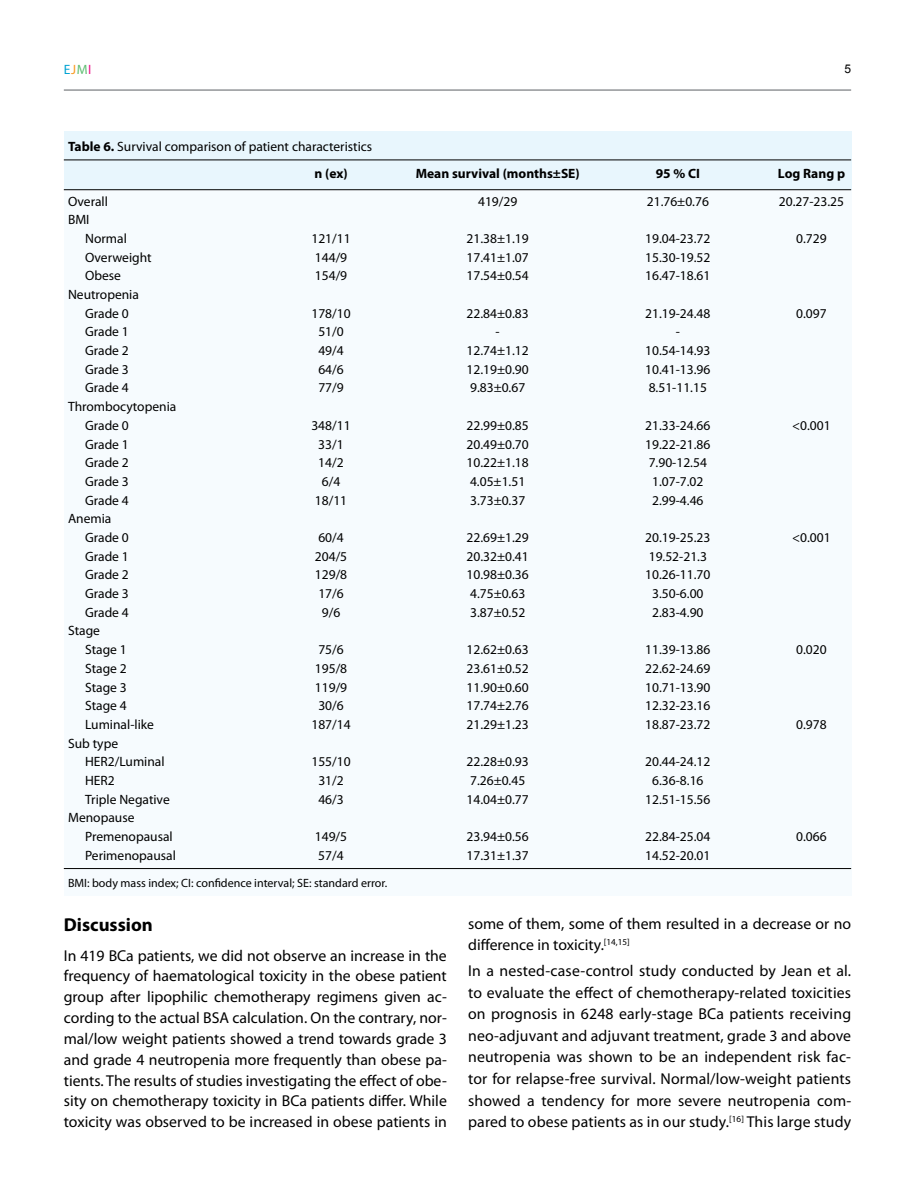
<style>
.page{position:relative;width:915px;height:1191px;background:#fff}
.page>*{position:absolute;margin:0;border:0;box-sizing:border-box;transform-origin:0 0}
.t1{font:700 18.75px "Myriad Pro";color:#000}
.t2{font:15.75px/20.9px "Myriad Pro";color:#000;text-align:justify}
.t3{font:13.5px/18.8px "Myriad Pro";color:#000}
.t4{font:700 13.5px "Myriad Pro";color:#000}
.t5{font:13.5px "Myriad Pro";color:#00a3d3}
.t6{font:12px "Myriad Pro";color:#000}
.t7{font:12px "Arial";color:#000}
.s1{color:#f8991f}
.s2{color:#5ebd72}
.s3{color:#eb138b}
.s4{font-weight:700}
</style>
<div class="page">
<hr style="left:64px;top:89px;width:786px;height:2px;background:#939598">
<div style="left:64px;top:131px;width:786px;height:764px;background:#f6fbfe"></div>
<div style="left:64px;top:131px;width:786px;height:59px;background:#e8f6fd"></div>
<hr style="left:64px;top:189px;width:786px;height:1px;background:#000">
<hr style="left:64px;top:160px;width:786px;height:1px;background:#000">
<hr style="left:64px;top:868px;width:786px;height:1px;background:#000">
<p class="t5" style="left:64px;top:61px;width:29px">E<span class="s1">J</span><span class="s2">M</span><span class="s3">I</span></p>
<p class="t7" style="left:844px;top:60px;width:8px">5</p>
<p class="t3" style="left:314px;top:133px;width:59px;line-height:27.2px;text-indent:-246px"><span class="s4">Table 6.</span> Survival comparison of patient characteristics <span class="s4">n (ex)</span></p>
<p class="t4" style="left:415px;top:165px;width:165px">Mean survival (months±SE)</p>
<p class="t4" style="left:655px;top:165px;width:46px">95 % CI</p>
<p class="t4" style="left:777px;top:165px;width:69px">Log Rang p</p>
<p class="t3" style="left:68px;top:191px;width:41px">Overall</p>
<p class="t3" style="left:478px;top:191px;width:41px">419/29</p>
<p class="t3" style="left:646px;top:191px;width:64px">21.76±0.76</p>
<p class="t3" style="left:778px;top:191px;width:67px">20.27-23.25</p>
<p class="t3" style="left:85px;top:210px;width:43px;text-indent:-17px">BMI<br>Normal</p>
<p class="t3" style="left:311px;top:229px;width:41px">121/11</p>
<p class="t3" style="left:466px;top:229px;width:64px">21.38±1.19</p>
<p class="t3" style="left:645px;top:229px;width:67px">19.04-23.72</p>
<p class="t3" style="left:796px;top:229px;width:32px">0.729</p>
<p class="t3" style="left:85px;top:247px;width:68px">Overweight</p>
<p class="t3" style="left:315px;top:247px;width:34px">144/9</p>
<p class="t3" style="left:466px;top:247px;width:64px">17.41±1.07</p>
<p class="t3" style="left:645px;top:247px;width:67px">15.30-19.52</p>
<p class="t3" style="left:85px;top:266px;width:37px">Obese</p>
<p class="t3" style="left:315px;top:266px;width:34px">154/9</p>
<p class="t3" style="left:466px;top:266px;width:64px">17.54±0.54</p>
<p class="t3" style="left:645px;top:266px;width:67px">16.47-18.61</p>
<p class="t3" style="left:68px;top:285px;width:72px;text-align:center">Neutropenia<br>Grade 0</p>
<p class="t3" style="left:311px;top:303px;width:41px">178/10</p>
<p class="t3" style="left:466px;top:303px;width:64px">22.84±0.83</p>
<p class="t3" style="left:645px;top:303px;width:67px">21.19-24.48</p>
<p class="t3" style="left:796px;top:303px;width:32px">0.097</p>
<p class="t3" style="left:85px;top:322px;width:45px">Grade 1</p>
<p class="t3" style="left:318px;top:322px;width:27px">51/0</p>
<p class="t3" style="left:495px;top:322px;width:6px">-</p>
<p class="t3" style="left:675px;top:322px;width:6px">-</p>
<p class="t3" style="left:85px;top:341px;width:45px">Grade 2</p>
<p class="t3" style="left:318px;top:341px;width:27px">49/4</p>
<p class="t3" style="left:466px;top:341px;width:64px">12.74±1.12</p>
<p class="t3" style="left:645px;top:341px;width:67px">10.54-14.93</p>
<p class="t3" style="left:85px;top:360px;width:45px">Grade 3</p>
<p class="t3" style="left:318px;top:360px;width:27px">64/6</p>
<p class="t3" style="left:466px;top:360px;width:64px">12.19±0.90</p>
<p class="t3" style="left:645px;top:360px;width:67px">10.41-13.96</p>
<p class="t3" style="left:85px;top:378px;width:45px">Grade 4</p>
<p class="t3" style="left:318px;top:378px;width:27px">77/9</p>
<p class="t3" style="left:470px;top:378px;width:57px">9.83±0.67</p>
<p class="t3" style="left:648px;top:378px;width:60px">8.51-11.15</p>
<p class="t3" style="left:85px;top:397px;width:93px;text-indent:-17px">Thrombocytopenia<br>Grade 0</p>
<p class="t3" style="left:311px;top:416px;width:41px">348/11</p>
<p class="t3" style="left:466px;top:416px;width:64px">22.99±0.85</p>
<p class="t3" style="left:645px;top:416px;width:67px">21.33-24.66</p>
<p class="t3" style="left:791px;top:416px;width:40px">&lt;0.001</p>
<p class="t3" style="left:85px;top:434px;width:45px">Grade 1</p>
<p class="t3" style="left:318px;top:434px;width:27px">33/1</p>
<p class="t3" style="left:466px;top:434px;width:64px">20.49±0.70</p>
<p class="t3" style="left:645px;top:434px;width:67px">19.22-21.86</p>
<p class="t3" style="left:85px;top:453px;width:45px">Grade 2</p>
<p class="t3" style="left:318px;top:453px;width:27px">14/2</p>
<p class="t3" style="left:466px;top:453px;width:64px">10.22±1.18</p>
<p class="t3" style="left:648px;top:453px;width:60px">7.90-12.54</p>
<p class="t3" style="left:85px;top:472px;width:45px">Grade 3</p>
<p class="t3" style="left:321px;top:472px;width:20px">6/4</p>
<p class="t3" style="left:470px;top:472px;width:57px">4.05±1.51</p>
<p class="t3" style="left:652px;top:472px;width:53px">1.07-7.02</p>
<p class="t3" style="left:85px;top:490px;width:45px">Grade 4</p>
<p class="t3" style="left:315px;top:490px;width:34px">18/11</p>
<p class="t3" style="left:470px;top:490px;width:57px">3.73±0.37</p>
<p class="t3" style="left:652px;top:490px;width:53px">2.99-4.46</p>
<p class="t3" style="left:85px;top:509px;width:45px;text-indent:-17px">Anemia<br>Grade 0</p>
<p class="t3" style="left:318px;top:528px;width:27px">60/4</p>
<p class="t3" style="left:466px;top:528px;width:64px">22.69±1.29</p>
<p class="t3" style="left:645px;top:528px;width:67px">20.19-25.23</p>
<p class="t3" style="left:791px;top:528px;width:40px">&lt;0.001</p>
<p class="t3" style="left:85px;top:546px;width:45px">Grade 1</p>
<p class="t3" style="left:315px;top:546px;width:34px">204/5</p>
<p class="t3" style="left:466px;top:546px;width:64px">20.32±0.41</p>
<p class="t3" style="left:648px;top:546px;width:60px">19.52-21.3</p>
<p class="t3" style="left:85px;top:565px;width:45px">Grade 2</p>
<p class="t3" style="left:315px;top:565px;width:34px">129/8</p>
<p class="t3" style="left:466px;top:565px;width:64px">10.98±0.36</p>
<p class="t3" style="left:645px;top:565px;width:67px">10.26-11.70</p>
<p class="t3" style="left:85px;top:584px;width:45px">Grade 3</p>
<p class="t3" style="left:318px;top:584px;width:27px">17/6</p>
<p class="t3" style="left:470px;top:584px;width:57px">4.75±0.63</p>
<p class="t3" style="left:652px;top:584px;width:53px">3.50-6.00</p>
<p class="t3" style="left:85px;top:602px;width:45px">Grade 4</p>
<p class="t3" style="left:322px;top:602px;width:20px">9/6</p>
<p class="t3" style="left:470px;top:602px;width:57px">3.87±0.52</p>
<p class="t3" style="left:652px;top:602px;width:53px">2.83-4.90</p>
<p class="t3" style="left:85px;top:621px;width:43px;text-indent:-17px">Stage<br>Stage 1</p>
<p class="t3" style="left:318px;top:640px;width:27px">75/6</p>
<p class="t3" style="left:466px;top:640px;width:64px">12.62±0.63</p>
<p class="t3" style="left:645px;top:640px;width:67px">11.39-13.86</p>
<p class="t3" style="left:796px;top:640px;width:32px">0.020</p>
<p class="t3" style="left:85px;top:658px;width:43px">Stage 2</p>
<p class="t3" style="left:315px;top:658px;width:34px">195/8</p>
<p class="t3" style="left:466px;top:658px;width:64px">23.61±0.52</p>
<p class="t3" style="left:645px;top:658px;width:67px">22.62-24.69</p>
<p class="t3" style="left:85px;top:677px;width:43px">Stage 3</p>
<p class="t3" style="left:315px;top:677px;width:34px">119/9</p>
<p class="t3" style="left:466px;top:677px;width:64px">11.90±0.60</p>
<p class="t3" style="left:645px;top:677px;width:67px">10.71-13.90</p>
<p class="t3" style="left:85px;top:696px;width:43px">Stage 4</p>
<p class="t3" style="left:318px;top:696px;width:27px">30/6</p>
<p class="t3" style="left:466px;top:696px;width:64px">17.74±2.76</p>
<p class="t3" style="left:645px;top:696px;width:67px">12.32-23.16</p>
<p class="t3" style="left:85px;top:715px;width:70px">Luminal-like</p>
<p class="t3" style="left:311px;top:715px;width:41px">187/14</p>
<p class="t3" style="left:466px;top:715px;width:64px">21.29±1.23</p>
<p class="t3" style="left:645px;top:715px;width:67px">18.87-23.72</p>
<p class="t3" style="left:796px;top:715px;width:32px">0.978</p>
<p class="t3" style="left:85px;top:733px;width:81px;text-indent:-17px">Sub type<br>HER2/Luminal</p>
<p class="t3" style="left:311px;top:752px;width:41px">155/10</p>
<p class="t3" style="left:466px;top:752px;width:64px">22.28±0.93</p>
<p class="t3" style="left:645px;top:752px;width:67px">20.44-24.12</p>
<p class="t3" style="left:85px;top:771px;width:31px">HER2</p>
<p class="t3" style="left:318px;top:771px;width:27px">31/2</p>
<p class="t3" style="left:470px;top:771px;width:57px">7.26±0.45</p>
<p class="t3" style="left:652px;top:771px;width:53px">6.36-8.16</p>
<p class="t3" style="left:85px;top:789px;width:86px">Triple Negative</p>
<p class="t3" style="left:318px;top:789px;width:27px">46/3</p>
<p class="t3" style="left:466px;top:789px;width:64px">14.04±0.77</p>
<p class="t3" style="left:645px;top:789px;width:67px">12.51-15.56</p>
<p class="t3" style="left:85px;top:808px;width:89px;text-indent:-17px">Menopause<br>Premenopausal</p>
<p class="t3" style="left:315px;top:827px;width:34px">149/5</p>
<p class="t3" style="left:466px;top:827px;width:64px">23.94±0.56</p>
<p class="t3" style="left:645px;top:827px;width:67px">22.84-25.04</p>
<p class="t3" style="left:795px;top:827px;width:32px">0.066</p>
<p class="t3" style="left:85px;top:845px;width:92px">Perimenopausal</p>
<p class="t3" style="left:318px;top:845px;width:27px">57/4</p>
<p class="t3" style="left:466px;top:845px;width:64px">17.31±1.37</p>
<p class="t3" style="left:645px;top:845px;width:67px">14.52-20.01</p>
<p class="t6" style="left:68px;top:875px;width:320px">BMI: body mass index; CI: confidence interval; SE: standard error.</p>
<h1 class="t1" style="left:64px;top:912px;width:91px">Discussion</h1>
<p class="t2" style="left:64px;top:944px;width:384px">In 419 BCa patients, we did not observe an increase in the frequency of haematological toxicity in the obese patient group after lipophilic chemotherapy regimens given ac&shy;cording to the actual BSA calculation. On the contrary, nor&shy;mal/low weight patients showed a trend towards grade 3 and grade 4 neutropenia more frequently than obese pa&shy;tients. The results of studies investigating the effect of obe&shy;sity on chemotherapy toxicity in BCa patients differ. While toxicity was observed to be increased in obese patients in</p>
<p class="t2" style="left:468px;top:912px;width:384px;line-height:21.6px">some of them, some of them resulted in a decrease or no difference in toxicity.<sup>[14,15]</sup></p>
<p class="t2" style="left:468px;top:959px;width:384px;line-height:21.6px">In a nested-case-control study conducted by Jean et al. to evaluate the effect of chemotherapy-related toxicities on prognosis in 6248 early-stage BCa patients receiving neo-adjuvant and adjuvant treatment, grade 3 and above neutropenia was shown to be an independent risk fac&shy;tor for relapse-free survival. Normal/low-weight patients showed a tendency for more severe neutropenia com&shy;pared to obese patients as in our study.<sup>[16]</sup> This large study</p>
</div>
